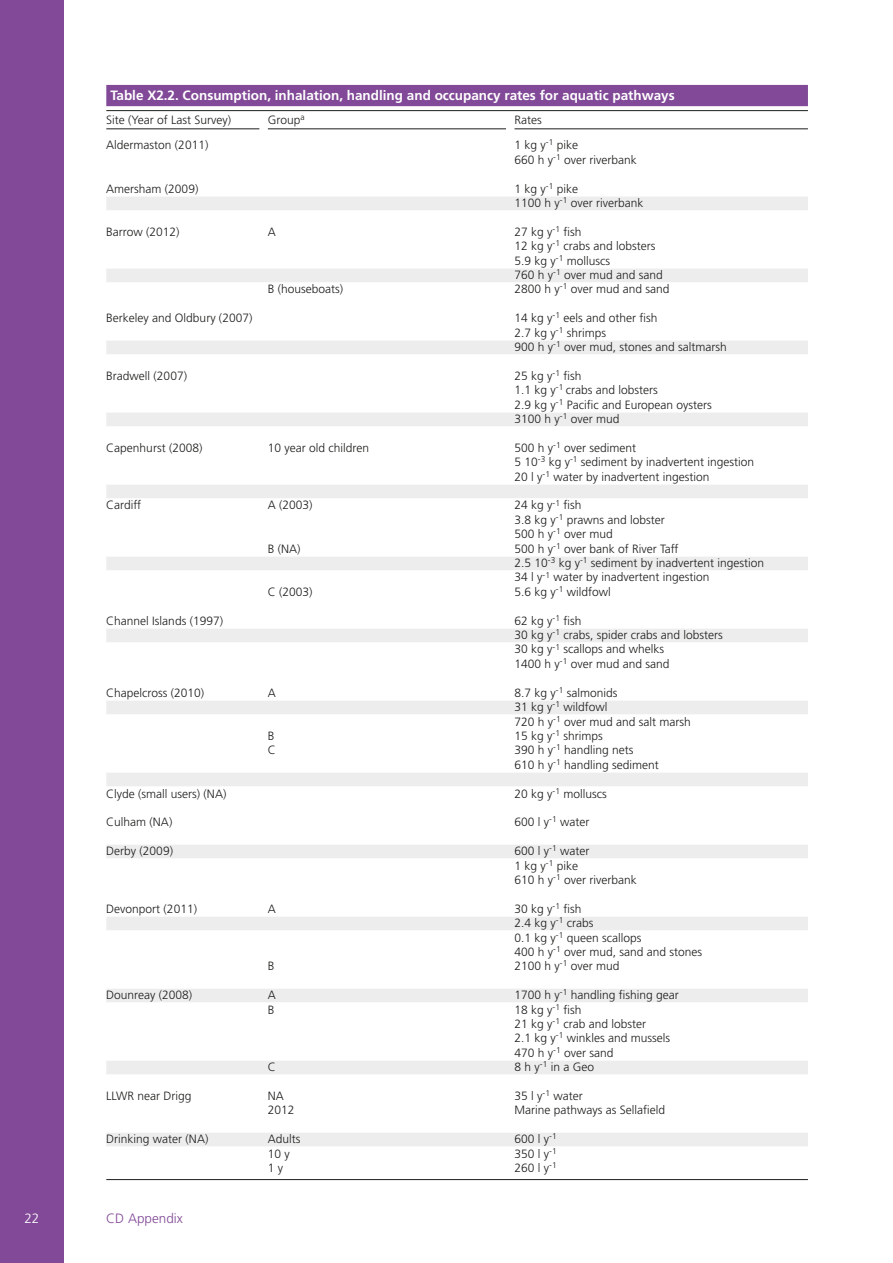
<style>
.page{position:relative;width:893px;height:1263px;background:#fff}
.page>*{position:absolute;margin:0;border:0;box-sizing:border-box;transform-origin:0 0}
.table_title_single{font:700 13.5px "Frutiger";color:#fff}
.t1{font:300 13.5px "Frutiger";color:#814997}
.t2{font:300 13.5px "Frutiger";color:#fff}
.table_text{font:300 12px "Frutiger";color:#1d1d1b}
.table_text_band{font:300 12px "Frutiger";color:#1d1d1b}
</style>
<div class="page">
<div style="left:0;top:0;width:64px;height:1263px;background:#814997"></div>
<div style="left:106px;top:85px;width:702px;height:21px;background:#814997"></div>
<hr style="left:106px;top:110px;width:702px;height:1px;background:#1d1d1b">
<div style="left:106px;top:197px;width:702px;height:13px;background:#ededed"></div>
<div style="left:106px;top:269px;width:702px;height:13px;background:#ededed"></div>
<div style="left:106px;top:341px;width:702px;height:13px;background:#ededed"></div>
<div style="left:106px;top:413px;width:702px;height:13px;background:#ededed"></div>
<div style="left:106px;top:485px;width:702px;height:13px;background:#ededed"></div>
<div style="left:106px;top:557px;width:702px;height:13px;background:#ededed"></div>
<div style="left:106px;top:629px;width:702px;height:13px;background:#ededed"></div>
<div style="left:106px;top:701px;width:702px;height:13px;background:#ededed"></div>
<div style="left:106px;top:773px;width:702px;height:13px;background:#ededed"></div>
<div style="left:106px;top:845px;width:702px;height:13px;background:#ededed"></div>
<div style="left:106px;top:917px;width:702px;height:13px;background:#ededed"></div>
<div style="left:106px;top:989px;width:702px;height:13px;background:#ededed"></div>
<div style="left:106px;top:1061px;width:702px;height:13px;background:#ededed"></div>
<div style="left:106px;top:1133px;width:702px;height:13px;background:#ededed"></div>
<hr style="left:106px;top:1179px;width:702px;height:1px;background:#1d1d1b">
<hr style="left:106px;top:129px;width:153px;height:1px;background:#1d1d1b">
<hr style="left:268px;top:129px;width:238px;height:1px;background:#1d1d1b">
<hr style="left:514px;top:129px;width:294px;height:1px;background:#1d1d1b">
<p class="table_title_single" style="left:111px;top:87px;width:566px">Table X2.2. Consumption, inhalation, handling and occupancy rates for aquatic pathways</p>
<p class="table_text" style="left:106px;top:113px;width:126px">Site (Year of Last Survey)</p>
<p class="table_text" style="left:268px;top:113px;width:38px">Group<sup>a</sup></p>
<p class="table_text" style="left:514px;top:113px;width:29px">Rates</p>
<p class="table_text" style="left:106px;top:138px;width:104px">Aldermaston (2011)</p>
<p class="table_text" style="left:514px;top:138px;width:65px">1 kg y<sup>-1</sup> pike</p>
<p class="table_text" style="left:514px;top:153px;width:124px">660 h y<sup>-1</sup> over riverbank</p>
<p class="table_text" style="left:106px;top:182px;width:94px">Amersham (2009)</p>
<p class="table_text" style="left:514px;top:182px;width:65px">1 kg y<sup>-1</sup> pike</p>
<p class="table_text_band" style="left:514px;top:196px;width:130px">1100 h y<sup>-1</sup> over riverbank</p>
<p class="table_text" style="left:106px;top:225px;width:75px">Barrow (2012)</p>
<p class="table_text" style="left:268px;top:225px;width:10px">A</p>
<p class="table_text" style="left:514px;top:225px;width:68px">27 kg y<sup>-1</sup> fish</p>
<p class="table_text" style="left:514px;top:239px;width:142px">12 kg y<sup>-1</sup> crabs and lobsters</p>
<p class="table_text" style="left:514px;top:254px;width:97px">5.9 kg y<sup>-1</sup> molluscs</p>
<p class="table_text_band" style="left:514px;top:268px;width:150px">760 h y<sup>-1</sup> over mud and sand</p>
<p class="table_text" style="left:268px;top:282px;width:77px">B (houseboats)</p>
<p class="table_text" style="left:514px;top:282px;width:156px">2800 h y<sup>-1</sup> over mud and sand</p>
<p class="table_text" style="left:106px;top:311px;width:148px">Berkeley and Oldbury (2007)</p>
<p class="table_text" style="left:514px;top:311px;width:144px">14 kg y<sup>-1</sup> eels and other fish</p>
<p class="table_text" style="left:514px;top:326px;width:93px">2.7 kg y<sup>-1</sup> shrimps</p>
<p class="table_text_band" style="left:514px;top:340px;width:214px">900 h y<sup>-1</sup> over mud, stones and saltmarsh</p>
<p class="table_text" style="left:106px;top:369px;width:82px">Bradwell (2007)</p>
<p class="table_text" style="left:514px;top:369px;width:68px">25 kg y<sup>-1</sup> fish</p>
<p class="table_text" style="left:514px;top:383px;width:145px">1.1 kg y<sup>-1</sup> crabs and lobsters</p>
<p class="table_text" style="left:514px;top:398px;width:199px">2.9 kg y<sup>-1</sup> Pacific and European oysters</p>
<p class="table_text_band" style="left:514px;top:412px;width:106px">3100 h y<sup>-1</sup> over mud</p>
<p class="table_text" style="left:106px;top:441px;width:98px">Capenhurst (2008)</p>
<p class="table_text" style="left:268px;top:441px;width:103px">10 year old children</p>
<p class="table_text" style="left:514px;top:441px;width:123px">500 h y<sup>-1</sup> over sediment</p>
<p class="table_text" style="left:514px;top:455px;width:241px">5 10<sup>-3</sup> kg y<sup>-1</sup> sediment by inadvertent ingestion</p>
<p class="table_text" style="left:514px;top:470px;width:196px">20 l y<sup>-1</sup> water by inadvertent ingestion</p>
<p class="table_text" style="left:106px;top:498px;width:36px">Cardiff</p>
<p class="table_text" style="left:268px;top:498px;width:46px">A (2003)</p>
<p class="table_text" style="left:514px;top:498px;width:68px">24 kg y<sup>-1</sup> fish</p>
<p class="table_text" style="left:514px;top:513px;width:152px">3.8 kg y<sup>-1</sup> prawns and lobster</p>
<p class="table_text" style="left:514px;top:527px;width:100px">500 h y<sup>-1</sup> over mud</p>
<p class="table_text" style="left:268px;top:542px;width:34px">B (NA)</p>
<p class="table_text" style="left:514px;top:542px;width:165px">500 h y<sup>-1</sup> over bank of River Taff</p>
<p class="table_text_band" style="left:514px;top:556px;width:251px">2.5 10<sup>-3</sup> kg y<sup>-1</sup> sediment by inadvertent ingestion</p>
<p class="table_text" style="left:514px;top:570px;width:196px">34 l y<sup>-1</sup> water by inadvertent ingestion</p>
<p class="table_text" style="left:268px;top:585px;width:46px">C (2003)</p>
<p class="table_text" style="left:514px;top:585px;width:98px">5.6 kg y<sup>-1</sup> wildfowl</p>
<p class="table_text" style="left:106px;top:614px;width:118px">Channel Islands (1997)</p>
<p class="table_text" style="left:514px;top:614px;width:68px">62 kg y<sup>-1</sup> fish</p>
<p class="table_text_band" style="left:514px;top:628px;width:210px">30 kg y<sup>-1</sup> crabs, spider crabs and lobsters</p>
<p class="table_text" style="left:514px;top:642px;width:151px">30 kg y<sup>-1</sup> scallops and whelks</p>
<p class="table_text" style="left:514px;top:657px;width:156px">1400 h y<sup>-1</sup> over mud and sand</p>
<p class="table_text" style="left:106px;top:686px;width:99px">Chapelcross (2010)</p>
<p class="table_text" style="left:268px;top:686px;width:10px">A</p>
<p class="table_text" style="left:514px;top:686px;width:104px">8.7 kg y<sup>-1</sup> salmonids</p>
<p class="table_text_band" style="left:514px;top:700px;width:94px">31 kg y<sup>-1</sup> wildfowl</p>
<p class="table_text" style="left:514px;top:714px;width:178px">720 h y<sup>-1</sup> over mud and salt marsh</p>
<p class="table_text" style="left:268px;top:729px;width:8px">B</p>
<p class="table_text" style="left:514px;top:729px;width:90px">15 kg y<sup>-1</sup> shrimps</p>
<p class="table_text" style="left:268px;top:743px;width:10px">C</p>
<p class="table_text" style="left:514px;top:743px;width:120px">390 h y<sup>-1</sup> handling nets</p>
<p class="table_text" style="left:514px;top:758px;width:146px">610 h y<sup>-1</sup> handling sediment</p>
<p class="table_text" style="left:106px;top:786px;width:122px">Clyde (small users) (NA)</p>
<p class="table_text" style="left:514px;top:786px;width:94px">20 kg y<sup>-1</sup> molluscs</p>
<p class="table_text" style="left:106px;top:815px;width:68px">Culham (NA)</p>
<p class="table_text" style="left:514px;top:815px;width:76px">600 l y<sup>-1</sup> water</p>
<p class="table_text_band" style="left:106px;top:844px;width:68px">Derby (2009)</p>
<p class="table_text_band" style="left:514px;top:844px;width:76px">600 l y<sup>-1</sup> water</p>
<p class="table_text" style="left:514px;top:858px;width:65px">1 kg y<sup>-1</sup> pike</p>
<p class="table_text" style="left:514px;top:873px;width:124px">610 h y<sup>-1</sup> over riverbank</p>
<p class="table_text" style="left:106px;top:902px;width:92px">Devonport (2011)</p>
<p class="table_text" style="left:268px;top:902px;width:10px">A</p>
<p class="table_text" style="left:514px;top:902px;width:68px">30 kg y<sup>-1</sup> fish</p>
<p class="table_text_band" style="left:514px;top:916px;width:80px">2.4 kg y<sup>-1</sup> crabs</p>
<p class="table_text" style="left:514px;top:930px;width:128px">0.1 kg y<sup>-1</sup> queen scallops</p>
<p class="table_text" style="left:514px;top:945px;width:189px">400 h y<sup>-1</sup> over mud, sand and stones</p>
<p class="table_text" style="left:268px;top:959px;width:8px">B</p>
<p class="table_text" style="left:514px;top:959px;width:106px">2100 h y<sup>-1</sup> over mud</p>
<p class="table_text_band" style="left:106px;top:988px;width:87px">Dounreay (2008)</p>
<p class="table_text_band" style="left:268px;top:988px;width:10px">A</p>
<p class="table_text_band" style="left:514px;top:988px;width:166px">1700 h y<sup>-1</sup> handling fishing gear</p>
<p class="table_text" style="left:268px;top:1002px;width:8px">B</p>
<p class="table_text" style="left:514px;top:1002px;width:68px">18 kg y<sup>-1</sup> fish</p>
<p class="table_text" style="left:514px;top:1017px;width:133px">21 kg y<sup>-1</sup> crab and lobster</p>
<p class="table_text" style="left:514px;top:1031px;width:157px">2.1 kg y<sup>-1</sup> winkles and mussels</p>
<p class="table_text" style="left:514px;top:1046px;width:100px">470 h y<sup>-1</sup> over sand</p>
<p class="table_text_band" style="left:268px;top:1060px;width:10px">C</p>
<p class="table_text_band" style="left:514px;top:1060px;width:81px">8 h y<sup>-1</sup> in a Geo</p>
<p class="table_text" style="left:106px;top:1089px;width:87px">LLWR near Drigg</p>
<p class="table_text" style="left:268px;top:1089px;width:18px">NA</p>
<p class="table_text" style="left:514px;top:1089px;width:70px">35 l y<sup>-1</sup> water</p>
<p class="table_text" style="left:268px;top:1103px;width:28px">2012</p>
<p class="table_text" style="left:514px;top:1103px;width:152px">Marine pathways as Sellafield</p>
<p class="table_text_band" style="left:106px;top:1132px;width:104px">Drinking water (NA)</p>
<p class="table_text_band" style="left:268px;top:1132px;width:34px">Adults</p>
<p class="table_text_band" style="left:514px;top:1132px;width:44px">600 l y<sup>-1</sup></p>
<p class="table_text" style="left:268px;top:1146px;width:24px">10 y</p>
<p class="table_text" style="left:514px;top:1146px;width:44px">350 l y<sup>-1</sup></p>
<p class="table_text" style="left:268px;top:1161px;width:17px">1 y</p>
<p class="table_text" style="left:514px;top:1161px;width:44px">260 l y<sup>-1</sup></p>
<p class="t2" style="left:24px;top:1210px;width:17px">22</p>
<p class="t1" style="left:106px;top:1210px;width:78px">CD Appendix</p>
</div>
